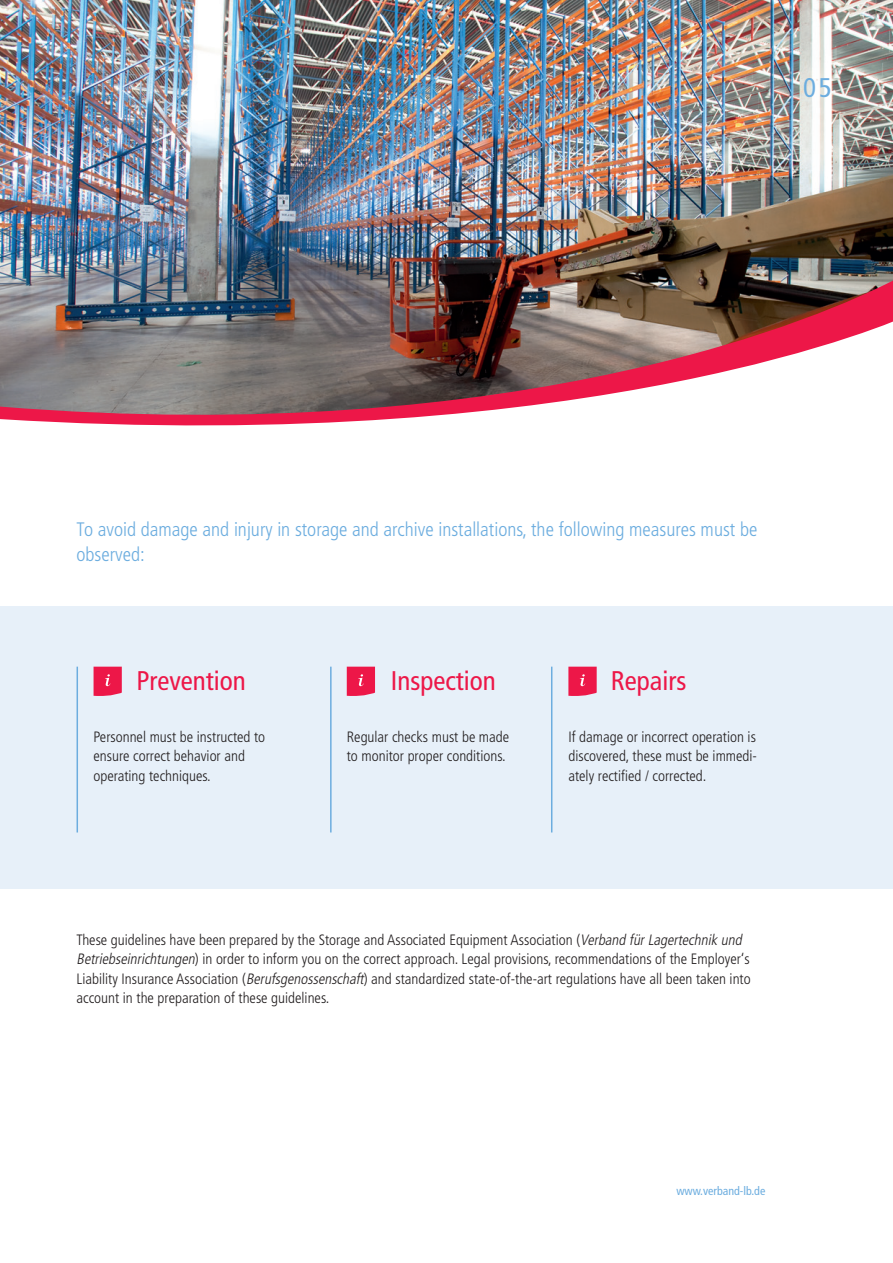
<style>
.page{position:relative;width:893px;height:1263px;background:#fff}
.page>*{position:absolute;margin:0;border:0;box-sizing:border-box;transform-origin:0 0}
.t1{font:condensed 27px "Frutiger";color:#ed1748}
.t2{font:condensed 27px "Frutiger";color:#6caddf}
.t3{font:300 condensed 19.5px/25.5px "Frutiger";color:#6caddf}
.t4{font:300 condensed 15px/19.5px "Frutiger";color:#231f20}
.t5{font:condensed 12px "Frutiger";color:#6caddf}
.s1{font-style:italic}
</style>
<div class="page">
<div style="left:0;top:607px;width:893px;height:282px;background:#e7f0f9"></div>
<svg style="left:0;top:416px;width:429px;height:10px;fill:#ed1748"></svg>
<img style="left:0;top:0;width:893px;height:416px">
<hr style="left:551px;top:667px;width:1px;height:165px;background:#6caddf">
<hr style="left:77px;top:667px;width:1px;height:165px;background:#6caddf">
<hr style="left:330px;top:667px;width:2px;height:165px;background:#6caddf">
<svg style="left:94px;top:667px;width:28px;height:29px"></svg>
<svg style="left:347px;top:667px;width:28px;height:29px"></svg>
<svg style="left:568px;top:667px;width:29px;height:29px"></svg>
<h1 class="t2" style="left:803px;top:72px;width:30px">05</h1>
<h2 class="t3" style="left:77px;top:516px;width:682px">To avoid damage and injury in storage and archive installations, the following measures must be observed:</h2>
<h1 class="t1" style="left:136px;top:664px;width:111px">Prevention</h1>
<h1 class="t1" style="left:611px;top:664px;width:77px">Repairs</h1>
<p class="t4" style="left:94px;top:727px;width:173px">Personnel must be instructed to ensure correct behavior and operating techniques.</p>
<h1 class="t1" style="left:391px;top:664px;width:107px">Inspection</h1>
<p class="t4" style="left:347px;top:727px;width:164px">Regular checks must be made to monitor proper conditions.</p>
<p class="t4" style="left:568px;top:727px;width:190px;text-align:justify">If damage or incorrect operation is discovered, these must be immedi&shy;ately rectified / corrected.</p>
<p class="t4" style="left:77px;top:930px;width:676px">These guidelines have been prepared by the Storage and Associated Equipment Association (<span class="s1">Verband fürLagertechnik und Betriebseinrichtungen</span>) in order to inform you on the correct approach. Legal provisions, recommendations of the Employer‘s Liability Insurance Association (<span class="s1">Berufsgenossenschaft</span>) and standardized state-of-the-art regulations have all been taken into account in the preparation of these guidelines.</p>
<p class="t5" style="left:676px;top:1184px;width:91px">www.verband-lb.de</p>
</div>
